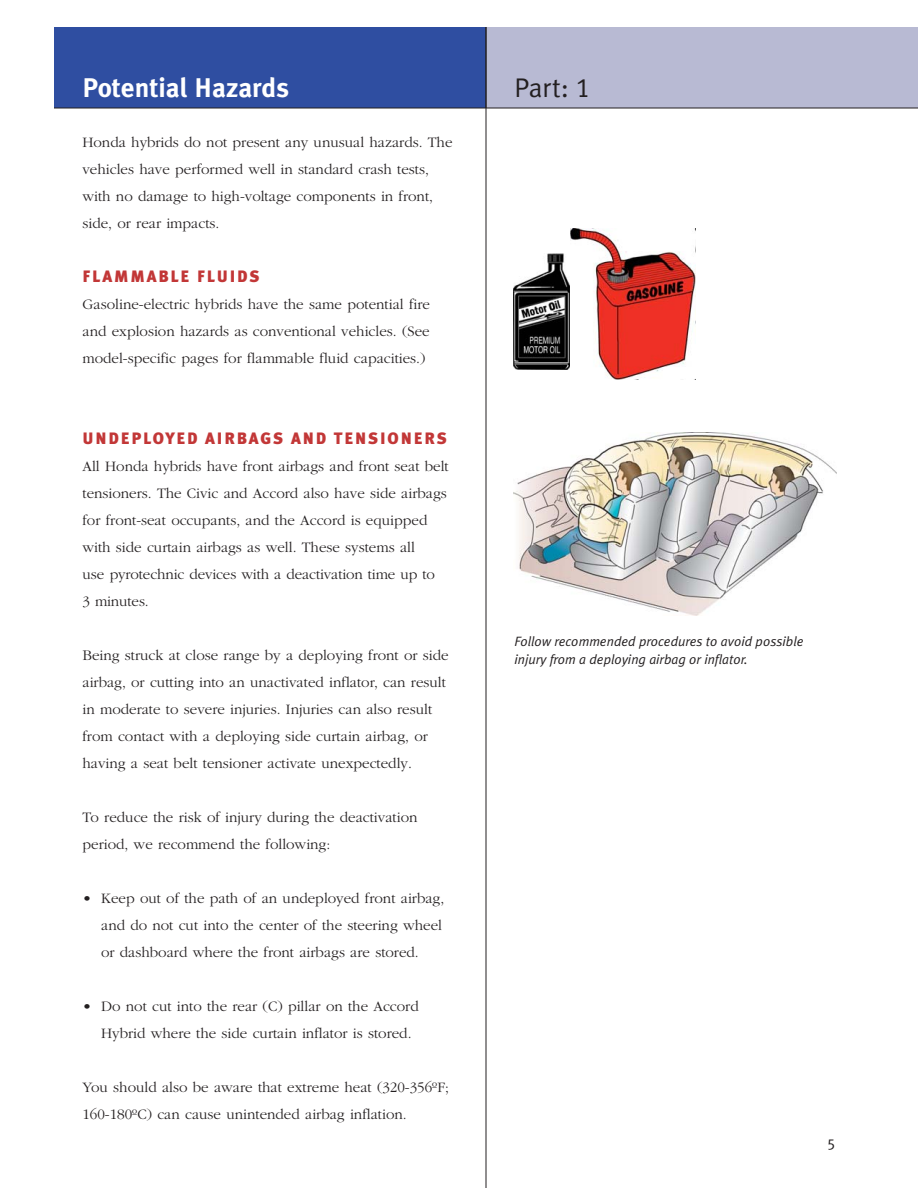
<style>
.page{position:relative;width:918px;height:1188px;background:#fff}
.page>*{position:absolute;margin:0;border:0;box-sizing:border-box;transform-origin:0 0}
.t1{font:700 27px "Meta Plus";color:#fff}
.t2{font:27px "Meta Plus Normal";color:#231f20}
.t3{font:900 16.5px "Meta Plus";letter-spacing:.11em;color:#c23737}
.t4{font:300 15px/27px "Garamond";color:#231f20}
.t5{font:15px "Meta Plus Normal";color:#231f20}
.t6{font:italic 13.5px/18px "Meta Plus Normal";color:#231f20}
.s1{font-family:"Meta Plus Normal Caps"}
</style>
<div class="page">
<div style="left:54px;top:27px;width:432px;height:81px;background:#2f4ea1"></div>
<div style="left:486px;top:27px;width:432px;height:81px;background:#b8bad3"></div>
<hr style="left:54px;top:108px;width:864px;height:1px;background:#231f20">
<img style="left:570px;top:229px;width:125px;height:151px">
<div style="left:500px;top:254px;width:75px;height:128px;background:#fff"></div>
<img style="left:514px;top:254px;width:55px;height:115px">
<img style="left:513px;top:433px;width:324px;height:182px">
<hr style="left:486px;top:27px;width:1px;height:1161px;background:#231f20">
<h1 class="t1" style="left:82px;top:75px;width:208px">Potential Hazards</h1>
<h1 class="t2" style="left:514px;top:78px;width:77px">Part: <span class="s1">1</span></h1>
<p class="t4" style="left:82px;top:130px;width:372px">Honda hybrids do not present any unusual hazards. The vehicles have performed well in standard crash tests, with no damage to high-voltage components in front, side, or rear impacts.</p>
<p class="t3" style="left:82px;top:268px;width:179px">FLAMMABLE FLUIDS</p>
<p class="t4" style="left:82px;top:292px;width:349px;text-align:justify">Gasoline-electric hybrids have the same potential fire and explosion hazards as conventional vehicles. (See model-specific pages for flammable fluid capacities.)</p>
<p class="t3" style="left:82px;top:430px;width:366px">UNDEPLOYED AIRBAGS AND TENSIONERS</p>
<p class="t4" style="left:82px;top:454px;width:368px">All Honda hybrids have front airbags and front seat belt tensioners. The Civic and Accord also have side airbags for front-seat occupants, and the Accord is equipped with side curtain airbags as well. These systems all<br>use pyrotechnic devices with a deactivation time up to<br>3 minutes.</p>
<p class="t4" style="left:82px;top:643px;width:368px">Being struck at close range by a deploying front or side airbag, or cutting into an unactivated inflator, can result in moderate to severe injuries. Injuries can also result from contact with a deploying side curtain airbag, or having a seat belt tensioner activate unexpectedly.</p>
<p class="t4" style="left:82px;top:805px;width:336px">To reduce the risk of injury during the deactivation period, we recommend the following:</p>
<p class="t4" style="left:101px;top:886px;width:345px;text-indent:-19px">• Keep out of the path of an undeployed front airbag, and do not cut into the center of the steering wheel or dashboard where the front airbags are stored.</p>
<p class="t4" style="left:101px;top:994px;width:319px;text-indent:-19px">• Do not cut into the rear (C) pillar on the Accord<br>Hybrid where the side curtain inflator is stored.</p>
<p class="t4" style="left:82px;top:1075px;width:368px">You should also be aware that extreme heat (320-356ºF;<br>160-180ºC) can cause unintended airbag inflation.</p>
<p class="t6" style="left:514px;top:633px;width:290px">Follow recommended procedures to avoid possible injury from a deploying airbag or inflator.</p>
<p class="t5" style="left:827px;top:1137px;width:10px">5</p>
</div>
